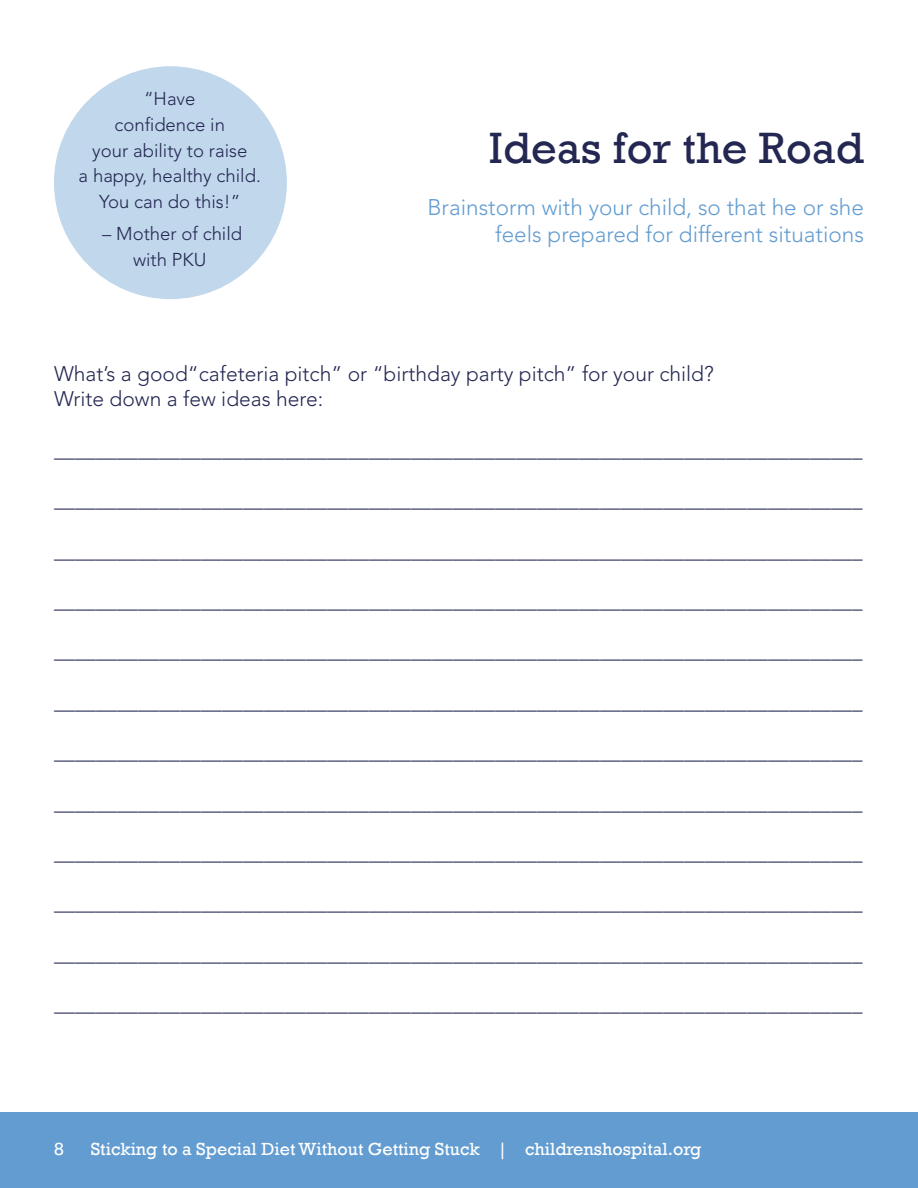
<style>
.page{position:relative;width:918px;height:1188px;background:#fff}
.page>*{position:absolute;margin:0;border:0;box-sizing:border-box;transform-origin:0 0}
.t1{font:45px "Rockwell";color:#232751}
.t2{font:300 22.5px "Avenir LT Std";color:#629cd1}
.t3{font:800 21px "Avenir LT Std";color:#232751}
.t4{font:300 21px "Avenir LT Std";color:#232751}
.t5{font:300 18.6px/25.7px "Avenir LT Std";color:#232751;text-align:center}
.t6{font:18px "Rockwell";color:#fff}
</style>
<div class="page">
<div style="left:0;top:1112px;width:918px;height:76px;background:#629cd1"></div>
<div style="left:54px;top:66px;width:233px;height:233px;background:#c0d7ec;border-radius:50%"></div>
<p class="t5" style="left:79px;top:86px;width:184px">“Have<br>confidence in<br>your ability to raise<br>a happy, healthy child.<br>You can do this!”</p>
<p class="t5" style="left:102px;top:221px;width:142px">– Mother of child with PKU</p>
<p class="t1" style="left:489px;top:122px;width:376px">Ideas for the Road</p>
<p class="t2" style="left:427px;top:194px;width:438px">Brainstorm with your child, so that he or she</p>
<p class="t2" style="left:495px;top:221px;width:370px">feels prepared for different situations</p>
<p class="t4" style="left:54px;top:362px;width:661px">What’s a good“cafeteria pitch” or “birthday party pitch” for your child?</p>
<p class="t4" style="left:54px;top:387px;width:271px">Write down a few ideas here:</p>
<p class="t3" style="left:54px;top:437px;width:810px">_____________________________________________________________________________</p>
<p class="t3" style="left:54px;top:487px;width:810px">_____________________________________________________________________________</p>
<p class="t3" style="left:54px;top:538px;width:810px">_____________________________________________________________________________</p>
<p class="t3" style="left:54px;top:588px;width:810px">_____________________________________________________________________________</p>
<p class="t3" style="left:54px;top:639px;width:810px">_____________________________________________________________________________</p>
<p class="t3" style="left:54px;top:689px;width:810px">_____________________________________________________________________________</p>
<p class="t3" style="left:54px;top:739px;width:810px">_____________________________________________________________________________</p>
<p class="t3" style="left:54px;top:790px;width:810px">_____________________________________________________________________________</p>
<p class="t3" style="left:54px;top:840px;width:810px">_____________________________________________________________________________</p>
<p class="t3" style="left:54px;top:891px;width:810px">_____________________________________________________________________________</p>
<p class="t3" style="left:54px;top:941px;width:810px">_____________________________________________________________________________</p>
<p class="t3" style="left:54px;top:991px;width:810px">_____________________________________________________________________________</p>
<p class="t6" style="left:54px;top:1139px;width:11px">8</p>
<p class="t6" style="left:91px;top:1139px;width:612px">Sticking to a Special Diet Without Getting Stuck | childrenshospital.org</p>
</div>
